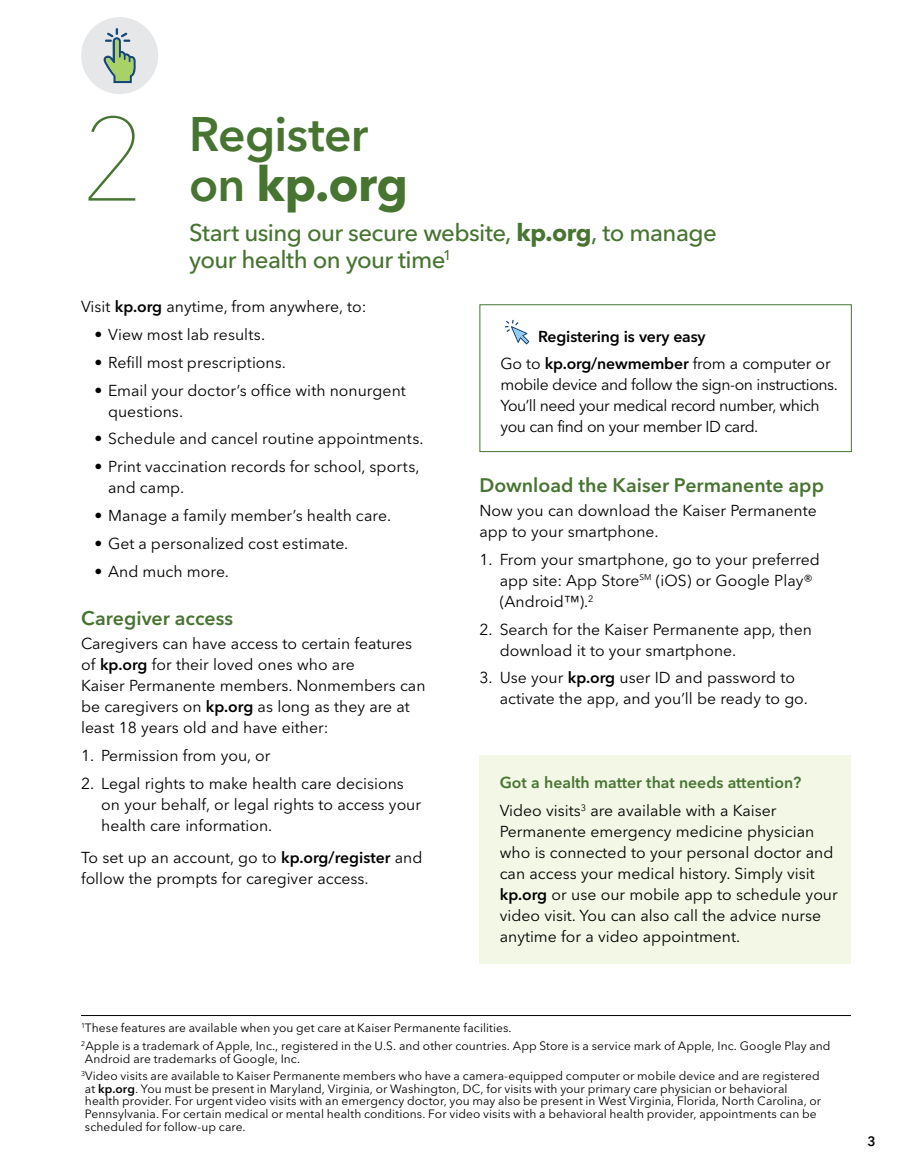
<style>
.page{position:relative;width:905px;height:1175px;background:#fff}
.page>*{position:absolute;margin:0;border:0;box-sizing:border-box;transform-origin:0 0}
.t1{font:200 117.9px "Avenir Next LT Pro";color:#477431}
.t2{font:600 48px/49.5px "Avenir Next LT Pro";letter-spacing:-.015em;color:#477431}
.t3{font:500 24px/27px "Avenir Next LT Pro";letter-spacing:-.025em;color:#477431}
.t4{font:600 19.5px "Avenir Next LT Pro";color:#477431}
.t5{font:15.75px/21px "Avenir Next LT Pro";color:#000}
.t6{font:15.75px/21px "Avenir Next LT Pro";letter-spacing:-.03em;color:#000}
.t7{font:600 15.75px/27.8px "Avenir Next LT Pro";color:#477431}
.t8{font:600 15.75px/26.4px "Avenir Next LT Pro";letter-spacing:-.01em;color:#000}
.t9{font:600 13.5px "Avenir Next LT Pro";color:#000}
.t10{font:12px/12.8px "Avenir Next LT Pro";letter-spacing:.005em;color:#000}
.s1{font-weight:700}
.s2{font-weight:600}
.s3{font-weight:400}
.s4{font-weight:400;color:#000}
</style>
<div class="page">
<div style="left:479px;top:755px;width:371px;height:208px;background:#f3f7e6"></div>
<hr style="left:81px;top:1015px;width:769px;height:1px;background:#000">
<svg style="left:505px;top:320px;width:24px;height:24px"></svg>
<div style="left:479px;top:304px;width:372px;height:148px;border:1px solid #477431"></div>
<div style="left:81px;top:17px;width:77px;height:77px;background:#e6e7e8;border-radius:50%"></div>
<svg style="left:104px;top:28px;width:32px;height:55px"></svg>
<h1 class="t1" style="left:81px;top:89px;width:68px">2</h1>
<h2 class="t2" style="left:189px;top:109px;width:221px">Register on <span class="s1">kp.org</span></h2>
<h3 class="t3" style="left:189px;top:219px;width:529px">Start using our secure website, <span class="s1">kp.org</span>, to manage your health on your time<sup>1</sup></h3>
<p class="t5" style="left:81px;top:296px;width:287px">Visit <span class="s2">kp.org</span> anytime, from anywhere, to:</p>
<p class="t5" style="left:94px;top:324px;width:172px">• View most lab results.</p>
<p class="t5" style="left:94px;top:352px;width:193px">• Refill most prescriptions.</p>
<p class="t5" style="left:108px;top:380px;width:299px;text-indent:-14px">• Email your doctor’s office with nonurgent questions.</p>
<p class="t5" style="left:94px;top:428px;width:330px">• Schedule and cancel routine appointments.</p>
<p class="t5" style="left:108px;top:456px;width:313px;text-indent:-14px">• Print vaccination records for school, sports, and camp.</p>
<p class="t5" style="left:94px;top:505px;width:298px">• Manage a family member’s health care.</p>
<p class="t5" style="left:94px;top:533px;width:255px">• Get a personalized cost estimate.</p>
<p class="t5" style="left:94px;top:560px;width:136px">• And much more.</p>
<p class="t4" style="left:81px;top:606px;width:154px">Caregiver access</p>
<p class="t5" style="left:81px;top:633px;width:346px">Caregivers can have access to certain features of <span class="s2">kp.org</span> for their loved ones who are<br>Kaiser Permanente members. Nonmembers can be caregivers on <span class="s2">kp.org</span> as long as they are at least 18 years old and have either:</p>
<p class="t5" style="left:81px;top:745px;width:191px">1. Permission from you, or</p>
<p class="t5" style="left:101px;top:772px;width:321px;text-indent:-20px">2. Legal rights to make health care decisions on your behalf, or legal rights to access your health care information.</p>
<p class="t5" style="left:81px;top:846px;width:343px">To set up an account, go to <span class="s2">kp.org/register</span> and follow the prompts for caregiver access.</p>
<p class="t8" style="left:500px;top:323px;width:331px;text-indent:37px">Registering is very easy<br><span class="s3">Go to</span> kp.org/newmember <span class="s3">from a computer or</span></p>
<p class="t6" style="left:500px;top:374px;width:339px">mobile device and follow the sign-on instructions.<br>You’ll need your medical record number, which you can find on your member ID card.</p>
<p class="t4" style="left:479px;top:473px;width:346px">Download the Kaiser Permanente app</p>
<p class="t5" style="left:479px;top:500px;width:339px">Now you can download the Kaiser Permanente app to your smartphone.</p>
<p class="t5" style="left:499px;top:549px;width:322px;text-indent:-20px">1. From your smartphone, go to your preferred app site: App Store<sup>SM</sup> (iOS) or Google Play® (Android™).<sup>2</sup></p>
<p class="t5" style="left:500px;top:618px;width:313px;text-indent:-20px">2. Search for the Kaiser Permanente app, then download it to your smartphone.</p>
<p class="t5" style="left:500px;top:667px;width:309px;text-indent:-20px">3. Use your <span class="s2">kp.org</span> user ID and password to activate the app, and you’ll be ready to go.</p>
<p class="t7" style="left:500px;top:769px;width:303px">Got a health matter that needs attention?<br><span class="s4">Video visits</span><sup>3</sup> <span class="s4">are available with a Kaiser</span></p>
<p class="t5" style="left:500px;top:821px;width:339px">Permanente emergency medicine physician who is connected to your personal doctor and can access your medical history. Simply visit <span class="s2">kp.org</span> or use our mobile app to schedule your video visit. You can also call the advice nurse anytime for a video appointment.</p>
<p class="t10" style="left:81px;top:1019px;width:751px;line-height:17.9px"><sup>1</sup>These features are available when you get care at Kaiser Permanente facilities.<br><sup>2</sup>Apple is a trademark of Apple, Inc., registered in the U.S. and other countries. App Store is a service mark of Apple, Inc. Google Play and</p>
<p class="t10" style="left:81px;top:1050px;width:740px;line-height:17.1px;text-indent:4px">Android are trademarks of Google, Inc.<br><sup>3</sup>Video visits are available to Kaiser Permanente members who have a camera-equipped computer or mobile device and are registered</p>
<p class="t10" style="left:85px;top:1082px;width:737px">at <span class="s2">kp.org</span>. You must be present in Maryland, Virginia, or Washington, DC, for visits with your primary care physician or behavioral health provider. For urgent video visits with an emergency doctor, you may also be present in West Virginia, Florida, North Carolina, or Pennsylvania. For certain medical or mental health conditions. For video visits with a behavioral health provider, appointments can be scheduled for follow-up care.</p>
<p class="t9" style="left:867px;top:1133px;width:10px">3</p>
</div>
